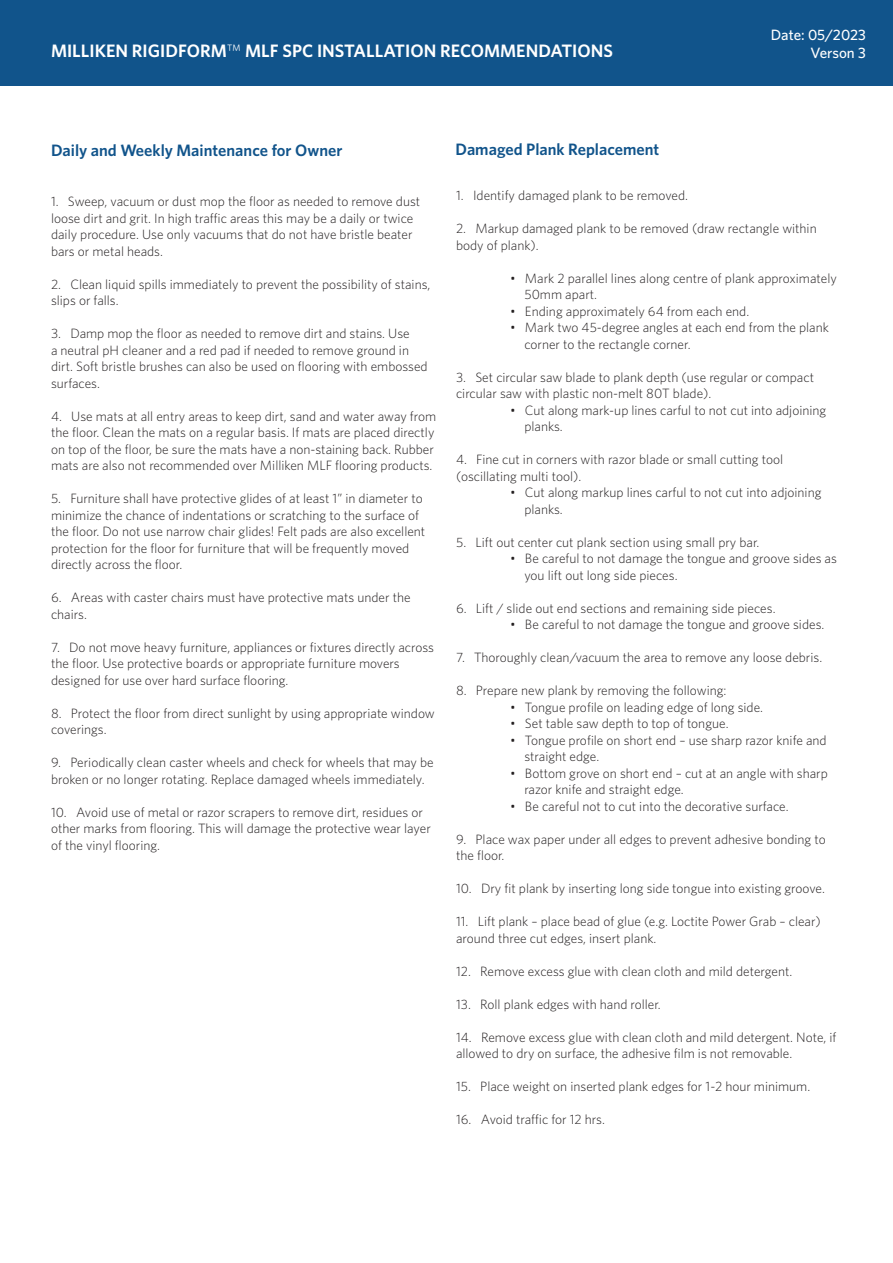
<style>
.page{position:relative;width:893px;height:1263px;background:#fff}
.page>*{position:absolute;margin:0;border:0;box-sizing:border-box;transform-origin:0 0}
.t1{font:600 18px "Whitney";color:#fff}
.t2{font:600 16.5px "Whitney";color:#11548b}
.t3{font:500 15px/18px "Whitney";color:#fff;text-align:right}
.t4{font:300 13.5px/16.5px "Whitney";color:#231f20}
.s1{font-weight:300}
</style>
<div class="page">
<div style="left:0;top:0;width:893px;height:85px;background:#11548b"></div>
<p class="t1" style="left:51px;top:39px;width:564px">MILLIKEN RIGIDFORM<span class="s1">™</span> MLF SPC INSTALLATION RECOMMENDATIONS</p>
<p class="t3" style="left:771px;top:25px;width:97px">Date: 05/2023<br>Verson 3</p>
<p class="t2" style="left:51px;top:139px;width:293px">Daily and Weekly Maintenance for Owner</p>
<p class="t2" style="left:455px;top:139px;width:205px">Damaged Plank Replacement</p>
<p class="t4" style="left:51px;top:193px;width:371px">1. Sweep, vacuum or dust mop the floor as needed to remove dust loose dirt and grit. In high traffic areas this may be a daily or twice daily procedure. Use only vacuums that do not have bristle beater bars or metal heads.</p>
<p class="t4" style="left:51px;top:276px;width:381px">2. Clean liquid spills immediately to prevent the possibility of stains, slips or falls.</p>
<p class="t4" style="left:51px;top:325px;width:378px">3. Damp mop the floor as needed to remove dirt and stains. Use<br>a neutral pH cleaner and a red pad if needed to remove ground in dirt. Soft bristle brushes can also be used on flooring with embossed surfaces.</p>
<p class="t4" style="left:51px;top:408px;width:387px">4. Use mats at all entry areas to keep dirt, sand and water away from the floor. Clean the mats on a regular basis. If mats are placed directly on top of the floor, be sure the mats have a non-staining back. Rubber mats are also not recommended over Milliken MLF flooring products.</p>
<p class="t4" style="left:51px;top:490px;width:376px">5. Furniture shall have protective glides of at least 1” in diameter to minimize the chance of indentations or scratching to the surface of the floor. Do not use narrow chair glides! Felt pads are also excellent protection for the floor for furniture that will be frequently moved directly across the floor.</p>
<p class="t4" style="left:51px;top:589px;width:361px">6. Areas with caster chairs must have protective mats under the chairs.</p>
<p class="t4" style="left:51px;top:639px;width:385px">7. Do not move heavy furniture, appliances or fixtures directly across the floor. Use protective boards or appropriate furniture movers designed for use over hard surface flooring.</p>
<p class="t4" style="left:51px;top:705px;width:385px">8. Protect the floor from direct sunlight by using appropriate window coverings.</p>
<p class="t4" style="left:51px;top:754px;width:384px">9. Periodically clean caster wheels and check for wheels that may be broken or no longer rotating. Replace damaged wheels immediately.</p>
<p class="t4" style="left:51px;top:804px;width:381px">10. Avoid use of metal or razor scrapers to remove dirt, residues or other marks from flooring. This will damage the protective wear layer of the vinyl flooring.</p>
<p class="t4" style="left:456px;top:187px;width:233px">1. Identify damaged plank to be removed.</p>
<p class="t4" style="left:456px;top:220px;width:362px">2. Markup damaged plank to be removed (draw rectangle within body of plank).</p>
<p class="t4" style="left:524px;top:269px;width:314px;text-indent:-14px">• Mark 2 parallel lines along centre of plank approximately<br>50mm apart.</p>
<p class="t4" style="left:510px;top:302px;width:241px">• Ending approximately 64 from each end.</p>
<p class="t4" style="left:524px;top:319px;width:306px;text-indent:-14px">• Mark two 45-degree angles at each end from the plank corner to the rectangle corner.</p>
<p class="t4" style="left:456px;top:368px;width:359px">3. Set circular saw blade to plank depth (use regular or compact circular saw with plastic non-melt 80T blade).</p>
<p class="t4" style="left:524px;top:401px;width:303px;text-indent:-14px">• Cut along mark-up lines carful to not cut into adjoining planks.</p>
<p class="t4" style="left:456px;top:451px;width:329px">4. Fine cut in corners with razor blade or small cutting tool (oscillating multi tool).</p>
<p class="t4" style="left:524px;top:484px;width:299px;text-indent:-14px">• Cut along markup lines carful to not cut into adjoining planks.</p>
<p class="t4" style="left:456px;top:533px;width:305px">5. Lift out center cut plank section using small pry bar.</p>
<p class="t4" style="left:524px;top:550px;width:314px;text-indent:-14px">• Be careful to not damage the tongue and groove sides as you lift out long side pieces.</p>
<p class="t4" style="left:456px;top:599px;width:321px">6. Lift / slide out end sections and remaining side pieces.</p>
<p class="t4" style="left:510px;top:616px;width:316px">• Be careful to not damage the tongue and groove sides.</p>
<p class="t4" style="left:456px;top:649px;width:368px">7. Thoroughly clean/vacuum the area to remove any loose debris.</p>
<p class="t4" style="left:456px;top:682px;width:272px">8. Prepare new plank by removing the following:</p>
<p class="t4" style="left:510px;top:698px;width:255px">• Tongue profile on leading edge of long side.</p>
<p class="t4" style="left:510px;top:715px;width:220px">• Set table saw depth to top of tongue.</p>
<p class="t4" style="left:524px;top:731px;width:304px;text-indent:-14px">• Tongue profile on short end – use sharp razor knife and straight edge.</p>
<p class="t4" style="left:524px;top:764px;width:305px;text-indent:-14px">• Bottom grove on short end – cut at an angle with sharp razor knife and straight edge.</p>
<p class="t4" style="left:510px;top:797px;width:280px">• Be careful not to cut into the decorative surface.</p>
<p class="t4" style="left:456px;top:830px;width:371px">9. Place wax paper under all edges to prevent adhesive bonding to the floor.</p>
<p class="t4" style="left:456px;top:880px;width:370px">10. Dry fit plank by inserting long side tongue into existing groove.</p>
<p class="t4" style="left:456px;top:913px;width:366px">11. Lift plank – place bead of glue (e.g. Loctite Power Grab – clear) around three cut edges, insert plank.</p>
<p class="t4" style="left:456px;top:962px;width:338px">12. Remove excess glue with clean cloth and mild detergent.</p>
<p class="t4" style="left:456px;top:995px;width:206px">13. Roll plank edges with hand roller.</p>
<p class="t4" style="left:456px;top:1028px;width:382px">14. Remove excess glue with clean cloth and mild detergent. Note, if allowed to dry on surface, the adhesive film is not removable.</p>
<p class="t4" style="left:456px;top:1078px;width:356px">15. Place weight on inserted plank edges for 1-2 hour minimum.</p>
<p class="t4" style="left:456px;top:1111px;width:150px">16. Avoid traffic for 12 hrs.</p>
</div>
